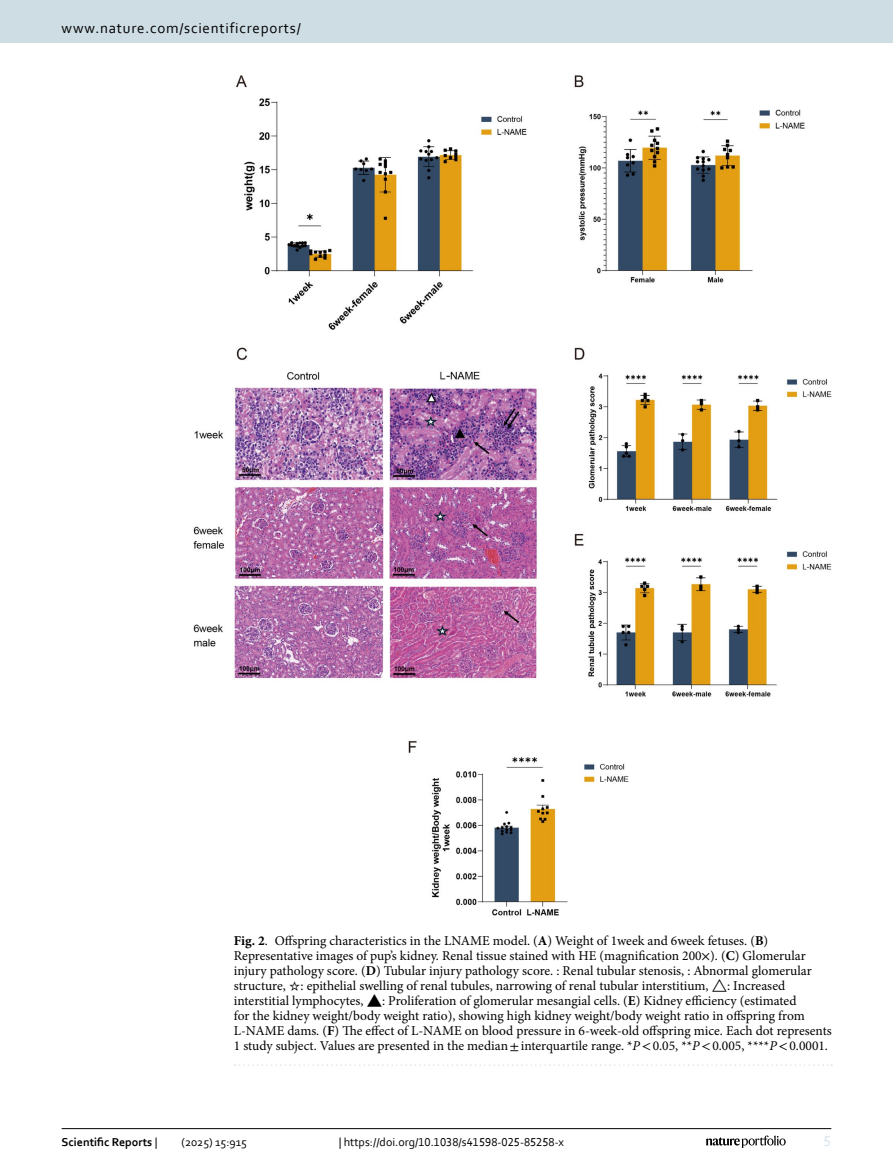
<style>
.page{position:relative;width:893px;height:1174px;background:#fff}
.page>*{position:absolute;margin:0;border:0;box-sizing:border-box;transform-origin:0 0}
.t1{font:15px "Corbel";letter-spacing:.05em;color:#000}
.t2{font:15px "Corbel";color:#d9e4eb}
.Figure_Caption{font:13.5px/15px "Minion Pro";color:#000}
.t3{font:12px "Corbel";color:#000}
.t4{font:700 12px "Corbel";color:#000}
.s1{font-weight:700}
.s2{font-family:"STIX"}
.s3{font-style:italic}
.s4{font-weight:400}
</style>
<div class="page">
<img style="left:193px;top:76px;width:638px;height:840px">
<svg style="left:235px;top:1064px;width:597px;height:1px"></svg>
<hr style="left:62px;top:1128px;width:769px;height:1px;background:#000">
<svg style="left:706px;top:1135px;width:80px;height:12px"></svg>
<div style="left:0;top:0;width:893px;height:43px;background:#cedde4"></div>
<p class="t1" style="left:62px;top:18px;width:241px">www.nature.com/scientificreports/</p>
<p class="Figure_Caption" style="left:234px;top:933px;width:599px"><span class="s1">Fig. 2</span>. Offspring characteristics in the LNAME model. (<span class="s1">A</span>) Weight of 1week and 6week fetuses. (<span class="s1">B</span>)<br>Representative images of pup’s kidney. Renal tissue stained with HE (magnification 200<span class="s2">×</span>). (<span class="s1">C</span>) Glomerular injury pathology score. (<span class="s1">D</span>) Tubular injury pathology score. : Renal tubular stenosis, : Abnormal glomerular structure, <span class="s2">☆</span>: epithelial swelling of renal tubules, narrowing of renal tubular interstitium, <span class="s2">△</span>: Increased interstitial lymphocytes, <span class="s2">▲</span>: Proliferation of glomerular mesangial cells. (<span class="s1">E</span>) Kidney efficiency (estimated<br>for the kidney weight/body weight ratio), showing high kidney weight/body weight ratio in offspring from L-NAME dams. (<span class="s1">F</span>) The effect of L-NAME on blood pressure in 6-week-old offspring mice. Each dot represents 1 study subject. Values are presented in the median<span class="s2">±</span>interquartile range. *<span class="s3">P</span><span class="s2">&lt;</span>0.05, **<span class="s3">P</span><span class="s2">&lt;</span>0.005, ****<span class="s3">P</span><span class="s2">&lt;</span>0.0001.</p>
<p class="t4" style="left:62px;top:1134px;width:97px">Scientific Reports <span class="s4">|</span></p>
<p class="t3" style="left:181px;top:1134px;width:67px">(2025) 15:915</p>
<p class="t3" style="left:339px;top:1134px;width:227px">| https://doi.org/10.1038/s41598-025-85258-x</p>
<p class="t2" style="left:824px;top:1132px;width:9px">5</p>
</div>
